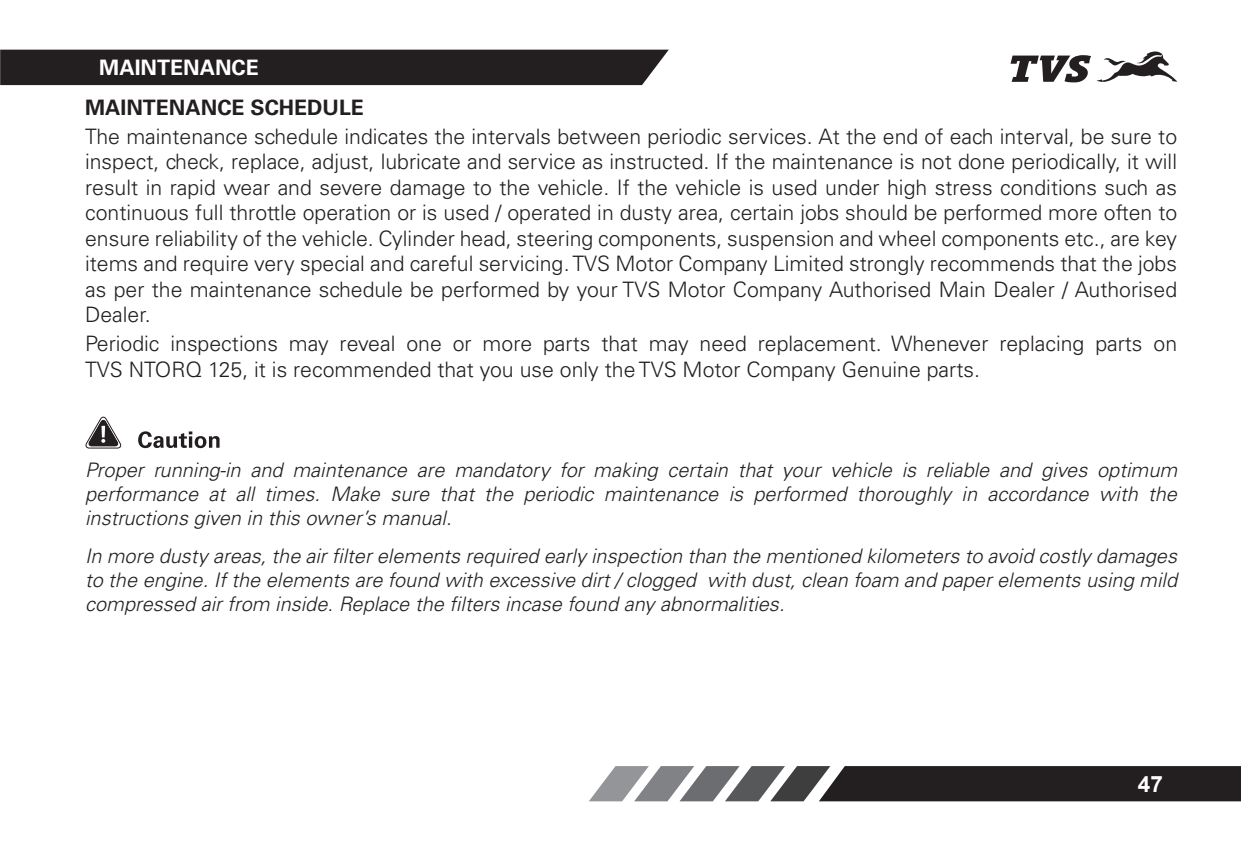
<style>
.page{position:relative;width:1241px;height:851px;background:#fff}
.page>*{position:absolute;margin:0;border:0;box-sizing:border-box;transform-origin:0 0}
.t1{font:700 22.5px "Arial";color:#fff}
.Paragraph_Style_1{font:300 21.25px/25.5px "Univers LT Std";color:#231f20;text-align:justify}
.Main_Heading{font:700 21.25px "Univers LT Std";color:#231f20}
.Page_Heading{font:700 21.25px "Univers LT Std";color:#fff}
.Paragraph_Style_2{font:italic 300 20px/24px "Univers LT Std";color:#231f20;text-align:justify}
</style>
<div class="page">
<svg style="left:1096px;top:51px;width:80px;height:31px"></svg>
<svg style="left:1010px;top:55px;width:80px;height:27px"></svg>
<div style="left:0;top:50px;width:668px;height:35px;background:#231f20"></div>
<svg style="left:589px;top:766px;width:651px;height:35px;background:#4f4c4e"></svg>
<svg style="left:138px;top:431px;width:81px;height:17px"></svg>
<svg style="left:85px;top:416px;width:37px;height:32px"></svg>
<p class="Page_Heading" style="left:99px;top:55px;width:161px">MAINTENANCE</p>
<p class="Main_Heading" style="left:85px;top:95px;width:280px">MAINTENANCE SCHEDULE</p>
<p class="Paragraph_Style_1" style="left:85px;top:123px;width:1093px">The maintenance schedule indicates the intervals between periodic services. At the end of each interval, be sure to inspect, check, replace, adjust, lubricate and service as instructed. If the maintenance is not done periodically, it will result in rapid wear and severe damage to the vehicle. If the vehicle is used under high stress conditions such as continuous full throttle operation or is used / operated in dusty area, certain jobs should be performed more often to ensure reliability of the vehicle. Cylinder head, steering components, suspension and wheel components etc., are key items and require very special and careful servicing. TVS Motor Company Limited strongly recommends that the jobs as per the maintenance schedule be performed by your TVS Motor Company Authorised Main Dealer / Authorised Dealer.</p>
<p class="Paragraph_Style_1" style="left:85px;top:331px;width:1093px">Periodic inspections may reveal one or more parts that may need replacement. Whenever replacing parts on<br>TVS NTORQ 125, it is recommended that you use only the TVS Motor Company Genuine parts.</p>
<p class="Paragraph_Style_2" style="left:85px;top:458px;width:1093px">Proper running-in and maintenance are mandatory for making certain that your vehicle is reliable and gives optimum performance at all times. Make sure that the periodic maintenance is performed thoroughly in accordance with the instructions given in this owner’s manual.</p>
<p class="Paragraph_Style_2" style="left:85px;top:544px;width:1093px">In more dusty areas, the air filter elements required early inspection than the mentioned kilometers to avoid costly damages to the engine. If the elements are found with excessive dirt / clogged with dust, clean foam and paper elements using mild compressed air from inside. Replace the filters incase found any abnormalities.</p>
<p class="t1" style="left:1137px;top:768px;width:27px">47</p>
</div>
